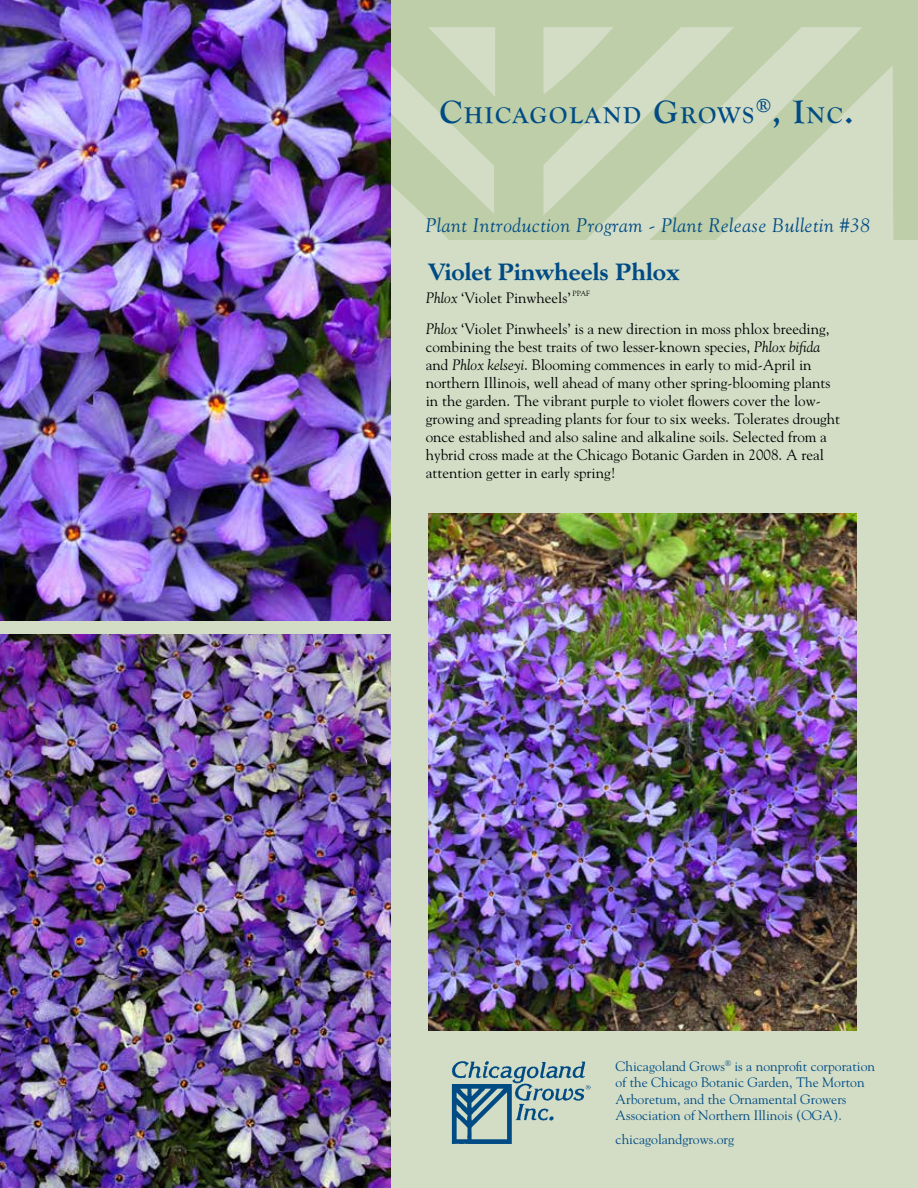
<style>
.page{position:relative;width:918px;height:1188px;background:#fff}
.page>*{position:absolute;margin:0;border:0;box-sizing:border-box;transform-origin:0 0}
.t1{font:700 33.75px "Goudy Old Style T";color:#004b84}
.t2{font:800 24px "Goudy";color:#004b84}
.t3{font:700 23.7px "Goudy Old Style T";letter-spacing:.085em;color:#004b84}
.t4{font:italic 19.5px "Goudy";letter-spacing:.03em;color:#004b84}
.t5{font:15px/18px "Goudy";color:#000}
.t6{font:13.65px/16.4px "Goudy";color:#004b84}
.t7{font:7.5px "Goudy";color:#000}
.s1{font-size:33.75px}
.s2{font-size:23.7px}
.s3{font-style:italic}
</style>
<div class="page">
<img style="left:391px;top:0;width:527px;height:241px">
<div style="left:0;top:241px;width:918px;height:947px;background:#d3ddc6"></div>
<img style="left:0;top:0;width:391px;height:621px">
<img style="left:428px;top:513px;width:428px;height:517px">
<img style="left:0;top:634px;width:391px;height:554px">
<img style="left:451px;top:1061px;width:140px;height:83px">
<h3 class="t3" style="left:439px;top:102px;width:316px"><span class="s1">C</span>HICAGOLAND <span class="s1">G</span>ROWS</h3>
<h1 class="t1" style="left:756px;top:93px;width:99px"><sup>®</sup>, I<span class="s2">NC</span>.</h1>
<h3 class="t4" style="left:425px;top:214px;width:446px">Plant Introduction Program - Plant Release Bulletin #38</h3>
<h2 class="t2" style="left:428px;top:258px;width:254px">Violet Pinwheels Phlox</h2>
<p class="t5" style="left:426px;top:288px;width:146px"><span class="s3">Phlox</span> ‘Violet Pinwheels’</p>
<p class="t7" style="left:573px;top:289px;width:19px">PPAF</p>
<p class="t5" style="left:426px;top:320px;width:416px"><span class="s3">Phlox</span> ‘Violet Pinwheels’ is a new direction in moss phlox breeding, combining the best traits of two lesser-known species, <span class="s3">Phlox bifida </span>and <span class="s3">Phlox kelseyi</span>. Blooming commences in early to mid-April in northern Illinois, well ahead of many other spring-blooming plants in the garden. The vibrant purple to violet flowers cover the low&shy;growing and spreading plants for four to six weeks. Tolerates drought once established and also saline and alkaline soils. Selected from a hybrid cross made at the Chicago Botanic Garden in 2008. A real attention getter in early spring!</p>
<p class="t6" style="left:616px;top:1058px;width:261px">Chicagoland Grows<sup>®</sup> is a nonprofit corporation of the Chicago Botanic Garden, The Morton Arboretum, and the Ornamental Growers Association of Northern Illinois (OGA).</p>
<p class="t6" style="left:616px;top:1131px;width:120px">chicagolandgrows.org</p>
</div>
